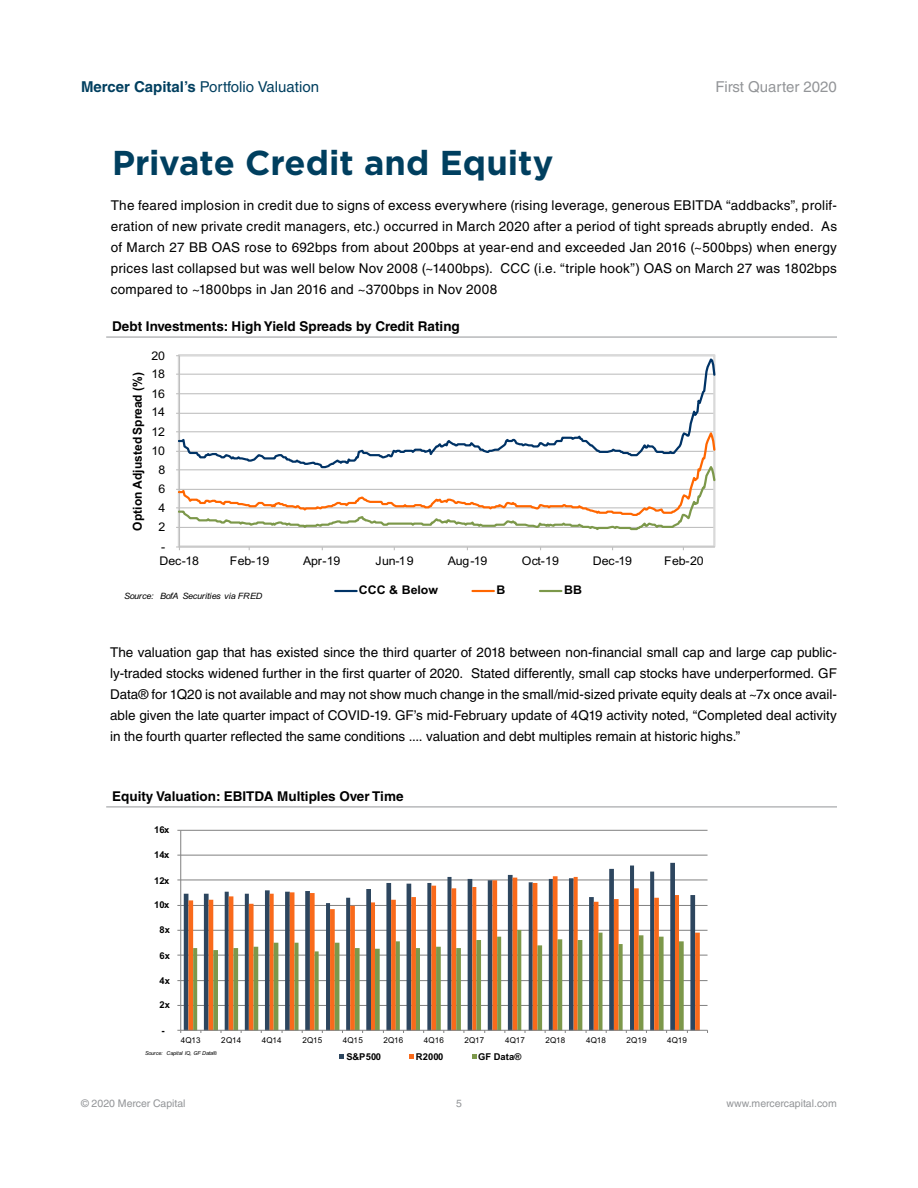
<style>
.page{position:relative;width:918px;height:1188px;background:#fff}
.page>*{position:absolute;margin:0;border:0;box-sizing:border-box;transform-origin:0 0}
.t1{font:700 34.5px "Gotham";color:#003f5f}
.t2{font:15px "Helvetica LT Std";color:#003f5f}
.t3{font:15px "Helvetica LT Std";color:#939598}
.t4{font:13.5px/21px "Helvetica LT Std";color:#000;text-align:justify}
.t5{font:700 13.5px "Helvetica LT Std";color:#000}
.t6{font:700 12.3px "Arial";letter-spacing:.025em;color:#000}
.t7{font:12px "Arial";letter-spacing:-.01em;color:#000;scale:1.04 1}
.t8{font:700 12px "Arial";letter-spacing:.005em;color:#000;scale:1.04 1}
.t9{font:10.5px "Helvetica LT Std";color:#939598}
.t10{font:700 9.45px "Arial";letter-spacing:.015em;color:#000}
.t11{font:italic 8.7px "Arial";letter-spacing:-.03em;color:#000;scale:1.04 1}
.t12{font:8.1px "Arial";letter-spacing:.025em;color:#000}
.t13{font:italic 5.4px "Arial";letter-spacing:-.03em;color:#000}
.s1{font-weight:700}
</style>
<div class="page">
<hr style="left:106px;top:807px;width:731px;height:1px;background:#939598">
<hr style="left:106px;top:337px;width:731px;height:1px;background:#939598">
<hr style="left:181px;top:1005px;width:527px;height:1px;background:#808080">
<hr style="left:181px;top:980px;width:527px;height:1px;background:#808080">
<hr style="left:181px;top:955px;width:527px;height:1px;background:#808080">
<hr style="left:181px;top:930px;width:527px;height:1px;background:#808080">
<hr style="left:181px;top:905px;width:527px;height:1px;background:#808080">
<hr style="left:181px;top:880px;width:527px;height:1px;background:#808080">
<hr style="left:181px;top:855px;width:527px;height:1px;background:#808080">
<hr style="left:181px;top:830px;width:527px;height:1px;background:#808080">
<svg style="left:184px;top:863px;width:491px;height:167px"></svg>
<svg style="left:188px;top:876px;width:512px;height:154px"></svg>
<svg style="left:193px;top:930px;width:491px;height:100px"></svg>
<hr style="left:180px;top:830px;width:1px;height:200px;background:#808080">
<hr style="left:181px;top:1030px;width:527px;height:1px;background:#808080">
<svg style="left:339px;top:1054px;width:5px;height:5px"></svg>
<svg style="left:409px;top:1054px;width:5px;height:5px"></svg>
<svg style="left:472px;top:1054px;width:4px;height:5px"></svg>
<hr style="left:179px;top:356px;width:1px;height:191px;background:#bfbfbf">
<hr style="left:179px;top:546px;width:536px;height:2px;background:#bfbfbf">
<svg style="left:180px;top:356px;width:535px;height:71px"></svg>
<svg style="left:179px;top:427px;width:536px;height:35px"></svg>
<svg style="left:176px;top:462px;width:539px;height:70px"></svg>
<hr style="left:335px;top:590px;width:22px;height:2px;background:#036">
<hr style="left:473px;top:590px;width:21px;height:2px;background:#f60">
<hr style="left:540px;top:590px;width:21px;height:2px;background:#7c984a">
<p class="t2" style="left:81px;top:78px;width:240px"><span class="s1">Mercer Capital’s</span> Portfolio Valuation</p>
<p class="t3" style="left:716px;top:78px;width:123px">First Quarter 2020</p>
<h1 class="t1" style="left:112px;top:140px;width:443px">Private Credit and Equity</h1>
<p class="t4" style="left:111px;top:194px;width:728px">The feared implosion in credit due to signs of excess everywhere (rising leverage, generous EBITDA “addbacks”, prolif&shy;eration of new private credit managers, etc.) occurred in March 2020 after a period of tight spreads abruptly ended. As of March 27 BB OAS rose to 692bps from about 200bps at year-end and exceeded Jan 2016 (~500bps) when energy prices last collapsed but was well below Nov 2008 (~1400bps). CCC (i.e. “triple hook”) OAS on March 27 was 1802bps compared to ~1800bps in Jan 2016 and ~3700bps in Nov 2008</p>
<p class="t5" style="left:112px;top:318px;width:349px">Debt Investments: High Yield Spreads by Credit Rating</p>
<p class="t7" style="left:152px;top:347px;width:15px">20</p>
<p class="t6" style="left:129px;top:531px;width:161px;rotate:-90deg">Option Adjusted Spread (%)</p>
<p class="t7" style="left:152px;top:366px;width:15px">18</p>
<p class="t7" style="left:152px;top:385px;width:15px">16</p>
<p class="t7" style="left:152px;top:404px;width:15px">14</p>
<p class="t7" style="left:152px;top:423px;width:15px">12</p>
<p class="t7" style="left:152px;top:443px;width:15px">10</p>
<p class="t7" style="left:158px;top:461px;width:8px">8</p>
<p class="t7" style="left:158px;top:481px;width:8px">6</p>
<p class="t7" style="left:158px;top:499px;width:8px">4</p>
<p class="t7" style="left:158px;top:519px;width:8px">2</p>
<p class="t7" style="left:161px;top:538px;width:5px">-</p>
<p class="t7" style="left:159px;top:552px;width:39px">Dec-18</p>
<p class="t7" style="left:230px;top:552px;width:39px">Feb-19</p>
<p class="t7" style="left:303px;top:552px;width:37px">Apr-19</p>
<p class="t7" style="left:375px;top:552px;width:38px">Jun-19</p>
<p class="t7" style="left:448px;top:552px;width:39px">Aug-19</p>
<p class="t7" style="left:522px;top:552px;width:37px">Oct-19</p>
<p class="t7" style="left:593px;top:552px;width:39px">Dec-19</p>
<p class="t7" style="left:664px;top:552px;width:39px">Feb-20</p>
<p class="t11" style="left:124px;top:590px;width:134px">Source: BofA Securities via FRED</p>
<p class="t8" style="left:359px;top:582px;width:78px">CCC &amp; Below</p>
<p class="t8" style="left:497px;top:582px;width:10px">B</p>
<p class="t8" style="left:564px;top:582px;width:19px">BB</p>
<p class="t4" style="left:110px;top:641px;width:728px">The valuation gap that has existed since the third quarter of 2018 between non-financial small cap and large cap public&shy;ly-traded stocks widened further in the first quarter of 2020. Stated differently, small cap stocks have underperformed. GF Data® for 1Q20 is not available and may not show much change in the small/mid-sized private equity deals at ~7x once avail&shy;able given the late quarter impact of COVID-19. GF’s mid-February update of 4Q19 activity noted, “Completed deal activity in the fourth quarter reflected the same conditions .... valuation and debt multiples remain at historic highs.”</p>
<p class="t5" style="left:112px;top:788px;width:293px">Equity Valuation: EBITDA Multiples Over Time</p>
<p class="t10" style="left:154px;top:823px;width:17px">16x</p>
<p class="t10" style="left:154px;top:848px;width:17px">14x</p>
<p class="t10" style="left:154px;top:874px;width:17px">12x</p>
<p class="t10" style="left:154px;top:898px;width:17px">10x</p>
<p class="t10" style="left:159px;top:923px;width:12px">8x</p>
<p class="t10" style="left:159px;top:949px;width:12px">6x</p>
<p class="t10" style="left:159px;top:974px;width:12px">4x</p>
<p class="t10" style="left:159px;top:998px;width:12px">2x</p>
<p class="t10" style="left:162px;top:1024px;width:5px">-</p>
<p class="t12" style="left:181px;top:1034px;width:21px">4Q13</p>
<p class="t12" style="left:221px;top:1034px;width:21px">2Q14</p>
<p class="t12" style="left:262px;top:1034px;width:21px">4Q14</p>
<p class="t12" style="left:302px;top:1034px;width:21px">2Q15</p>
<p class="t12" style="left:343px;top:1034px;width:21px">4Q15</p>
<p class="t12" style="left:383px;top:1034px;width:21px">2Q16</p>
<p class="t12" style="left:424px;top:1034px;width:21px">4Q16</p>
<p class="t12" style="left:464px;top:1034px;width:21px">2Q17</p>
<p class="t12" style="left:505px;top:1034px;width:21px">4Q17</p>
<p class="t12" style="left:546px;top:1034px;width:21px">2Q18</p>
<p class="t12" style="left:586px;top:1034px;width:21px">4Q18</p>
<p class="t12" style="left:627px;top:1034px;width:21px">2Q19</p>
<p class="t12" style="left:667px;top:1034px;width:21px">4Q19</p>
<p class="t10" style="left:346px;top:1050px;width:36px">S&amp;P500</p>
<p class="t10" style="left:416px;top:1050px;width:29px">R2000</p>
<p class="t10" style="left:478px;top:1050px;width:45px">GF Data®</p>
<p class="t13" style="left:145px;top:1050px;width:73px">Source: Capital IQ, GF Data®</p>
<p class="t9" style="left:81px;top:1098px;width:106px">© 2020 Mercer Capital</p>
<p class="t9" style="left:456px;top:1098px;width:7px">5</p>
<p class="t9" style="left:727px;top:1098px;width:112px">www.mercercapital.com</p>
</div>
